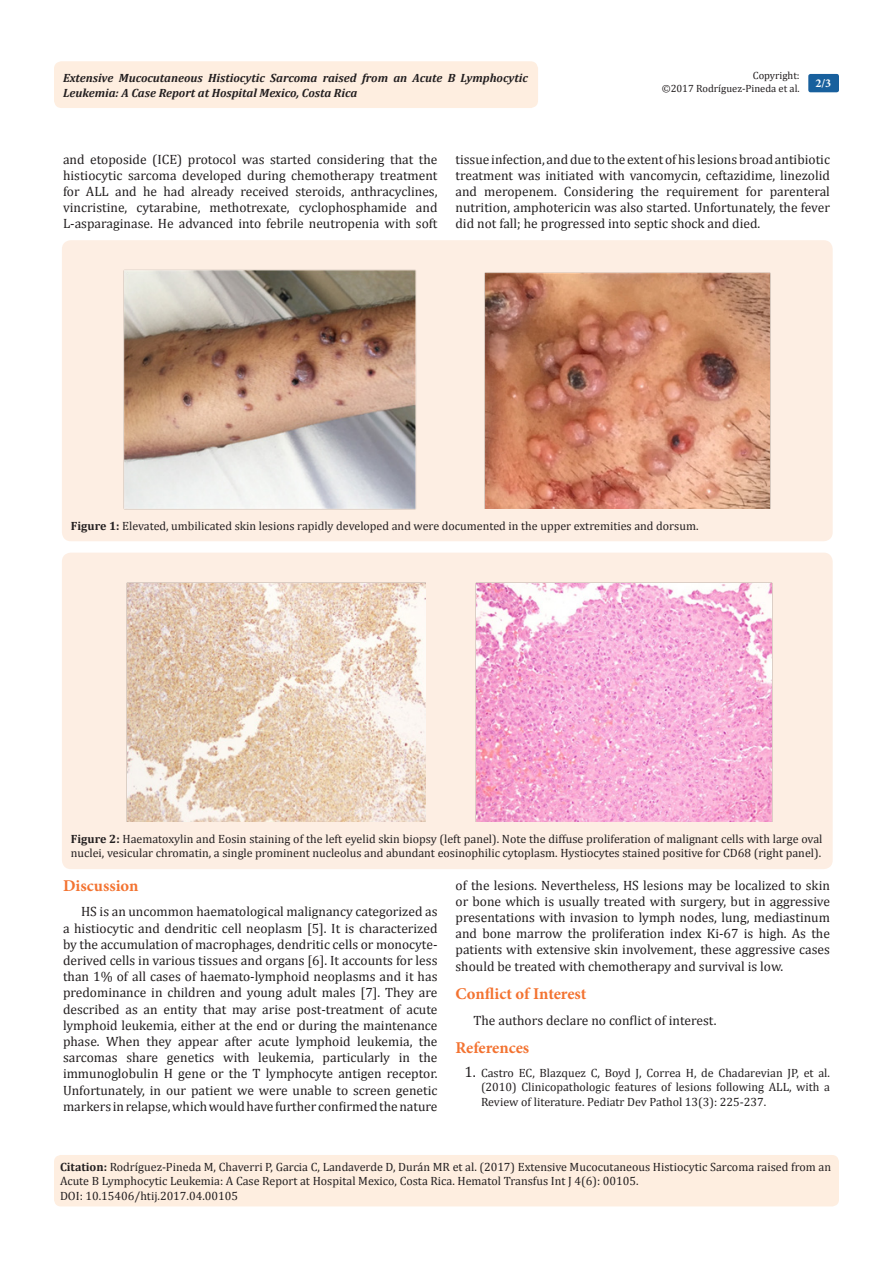
<style>
.page{position:relative;width:893px;height:1263px;background:#fff}
.page>*{position:absolute;margin:0;border:0;box-sizing:border-box;transform-origin:0 0}
.List_Paragraph{font:700 16.5px "Minion Pro";letter-spacing:-.005em;color:#f37331}
.t1{font:13.5px/16.2px "Cambria";color:#231f20;text-align:justify}
.Citation{font:12px/14.4px "Cambria";color:#231f20}
.t2{font:italic 700 12px/14.4px "Cambria";color:#231f20}
.t3{font:700 12px "Minion Pro";color:#fff}
.t4{font:10.5px/12.6px "Cambria";color:#231f20;text-align:right}
.s1{font-weight:700}
.s2{font-size:15px}
</style>
<div class="page">
<div style="left:54px;top:1155px;width:785px;height:51px;background:#feeee0;border-radius:7px"></div>
<div style="left:54px;top:61px;width:484px;height:47px;background:#feeee0;border-radius:8px"></div>
<div style="left:808px;top:74px;width:31px;height:18px;background:#18609d;border-radius:2px"></div>
<div style="left:62px;top:240px;width:771px;height:301px;background:#fdeee3;border-radius:9px"></div>
<img style="left:124px;top:269px;width:292px;height:240px">
<img style="left:485px;top:272px;width:285px;height:237px">
<div style="left:62px;top:553px;width:771px;height:316px;background:#fdeee3;border-radius:9px"></div>
<img style="left:126px;top:582px;width:300px;height:240px">
<img style="left:475px;top:582px;width:297px;height:240px">
<p class="t4" style="left:662px;top:69px;width:139px">Copyright:<br>©2017 Rodríguez-Pineda et al.</p>
<p class="t2" style="left:63px;top:70px;width:466px">Extensive Mucocutaneous Histiocytic Sarcoma raised from an Acute B Lymphocytic<br>Leukemia: A Case Report at Hospital Mexico, Costa Rica</p>
<p class="t3" style="left:815px;top:75px;width:17px">2/3</p>
<p class="t1" style="left:63px;top:151px;width:376px">and etoposide (ICE) protocol was started considering that the histiocytic sarcoma developed during chemotherapy treatment for ALL and he had already received steroids, anthracyclines, vincristine, cytarabine, methotrexate, cyclophosphamide and L-asparaginase. He advanced into febrile neutropenia with soft</p>
<p class="t1" style="left:455px;top:151px;width:376px">tissue infection, and due to the extent of his lesions broad antibiotic treatment was initiated with vancomycin, ceftazidime, linezolid and meropenem. Considering the requirement for parenteral nutrition, amphotericin was also started. Unfortunately, the fever did not fall; he progressed into septic shock and died.</p>
<p class="Citation" style="left:71px;top:519px;width:629px"><span class="s1">Figure 1:</span> Elevated, umbilicated skin lesions rapidly developed and were documented in the upper extremities and dorsum.</p>
<p class="Citation" style="left:71px;top:831px;width:753px"><span class="s1">Figure 2:</span> Haematoxylin and Eosin staining of the left eyelid skin biopsy (left panel). Note the diffuse proliferation of malignant cells with large oval nuclei, vesicular chromatin, a single prominent nucleolus and abundant eosinophilic cytoplasm. Hystiocytes stained positive for CD68 (right panel).</p>
<p class="List_Paragraph" style="left:63px;top:874px;width:77px">Discussion</p>
<p class="t1" style="left:63px;top:903px;width:376px;text-indent:18px">HS is an uncommon haematological malignancy categorized as a histiocytic and dendritic cell neoplasm [5]. It is characterized by the accumulation of macrophages, dendritic cells or monocyte&shy;derived cells in various tissues and organs [6]. It accounts for less than 1% of all cases of haemato-lymphoid neoplasms and it has predominance in children and young adult males [7]. They are described as an entity that may arise post-treatment of acute lymphoid leukemia, either at the end or during the maintenance phase. When they appear after acute lymphoid leukemia, the sarcomas share genetics with leukemia, particularly in the immunoglobulin H gene or the T lymphocyte antigen receptor.<br>Unfortunately, in our patient we were unable to screen genetic markers in relapse, which would have further confirmed the nature</p>
<p class="t1" style="left:455px;top:877px;width:376px">of the lesions. Nevertheless, HS lesions may be localized to skin or bone which is usually treated with surgery, but in aggressive presentations with invasion to lymph nodes, lung, mediastinum and bone marrow the proliferation index Ki-67 is high. As the patients with extensive skin involvement, these aggressive cases should be treated with chemotherapy and survival is low.</p>
<p class="List_Paragraph" style="left:455px;top:982px;width:132px">Conflict of Interest</p>
<p class="t1" style="left:473px;top:1012px;width:244px">The authors declare no conflict of interest.</p>
<p class="List_Paragraph" style="left:455px;top:1036px;width:75px">References</p>
<p class="Citation" style="left:481px;top:1065px;width:350px;text-align:justify;text-indent:-16px"><span class="s2">1.</span> Castro EC, Blazquez C, Boyd J, Correa H, de Chadarevian JP, et al. (2010) Clinicopathologic features of lesions following ALL, with a Review of literature. Pediatr Dev Pathol 13(3): 225-237.</p>
<p class="Citation" style="left:60px;top:1159px;width:772px"><span class="s1">Citation:</span> Rodríguez-Pineda M, Chaverri P, Garcia C, Landaverde D, Durán MR et al. (2017) Extensive Mucocutaneous Histiocytic Sarcoma raised from an<br>Acute B Lymphocytic Leukemia: A Case Report at Hospital Mexico, Costa Rica. Hematol Transfus Int J 4(6): 00105.</p>
<p class="Citation" style="left:60px;top:1188px;width:180px">DOI: 10.15406/htij.2017.04.00105</p>
</div>
